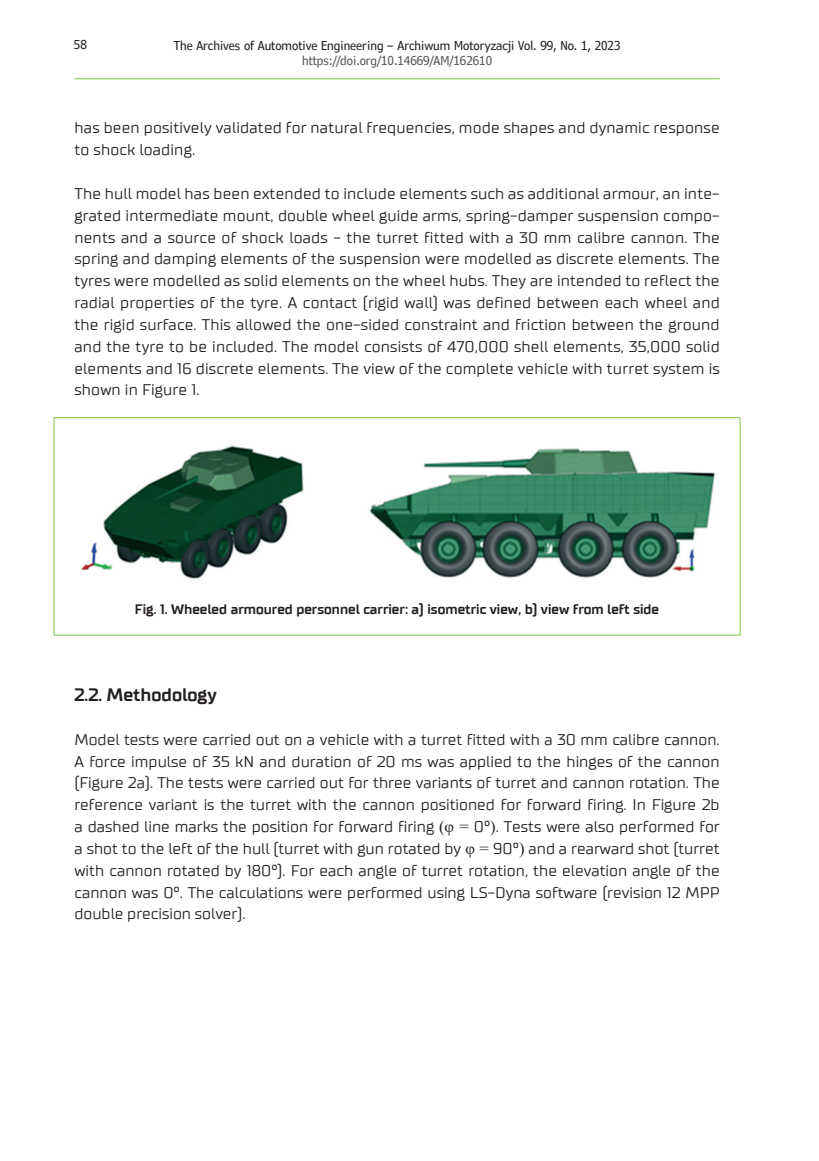
<style>
.page{position:relative;width:819px;height:1161px;background:#fff}
.page>*{position:absolute;margin:0;border:0;box-sizing:border-box;transform-origin:0 0}
.t1{font:700 18.38px "TT Supermolot";color:#231f20}
.t2{font:15.75px/21.9px "TT Supermolot";letter-spacing:.01em;color:#231f20;text-align:justify}
.t3{font:700 14px "TT Supermolot";color:#231f20}
.t4{font:condensed 12.25px "Verdana Pro";color:#231f20}
.t5{font:condensed 12.25px "Verdana Pro";color:#57585a}
.s1{font-family:"Times New Roman";font-size:16.62px}
</style>
<div class="page">
<hr style="left:74px;top:78px;width:645px;height:1px;background:#7fc241">
<img style="left:81px;top:445px;width:634px;height:134px">
<div style="left:54px;top:417px;width:686px;height:218px;border:1px solid #7fc241"></div>
<p class="t4" style="left:74px;top:37px;width:14px">58</p>
<p class="t4" style="left:174px;top:37px;width:448px">The Archives of Automotive Engineering – Archiwum Motoryzacji Vol. 99, No. 1, 2023</p>
<p class="t5" style="left:302px;top:53px;width:191px">https://doi.org/10.14669/AM/162610</p>
<p class="t2" style="left:74px;top:117px;width:646px">has been positively validated for natural frequencies, mode shapes and dynamic response to shock loading.</p>
<p class="t2" style="left:74px;top:182px;width:646px">The hull model has been extended to include elements such as additional armour, an inte&shy;grated intermediate mount, double wheel guide arms, spring-damper suspension compo&shy;nents and a source of shock loads - the turret fitted with a 30 mm calibre cannon. The spring and damping elements of the suspension were modelled as discrete elements. The tyres were modelled as solid elements on the wheel hubs. They are intended to reflect the radial properties of the tyre. A contact (rigid wall) was defined between each wheel and the rigid surface. This allowed the one-sided constraint and friction between the ground and the tyre to be included. The model consists of 470,000 shell elements, 35,000 solid elements and 16 discrete elements. The view of the complete vehicle with turret system is shown in Figure 1.</p>
<p class="t3" style="left:135px;top:600px;width:525px">Fig. 1. Wheeled armoured personnel carrier: a) isometric view, b) view from left side</p>
<p class="t1" style="left:74px;top:683px;width:144px">2.2. Methodology</p>
<p class="t2" style="left:74px;top:728px;width:646px">Model tests were carried out on a vehicle with a turret fitted with a 30 mm calibre cannon.<br>A force impulse of 35 kN and duration of 20 ms was applied to the hinges of the cannon (Figure 2a). The tests were carried out for three variants of turret and cannon rotation. The reference variant is the turret with the cannon positioned for forward firing. In Figure 2b a dashed line marks the position for forward firing <span class="s1">(φ =</span> 0°<span class="s1">)</span>. Tests were also performed for a shot to the left of the hull (turret with gun rotated by <span class="s1">φ =</span> 90°<span class="s1">)</span> and a rearward shot (turret with cannon rotated by 180°). For each angle of turret rotation, the elevation angle of the cannon was 0°. The calculations were performed using LS-Dyna software (revision 12 MPP double precision solver).</p>
</div>
